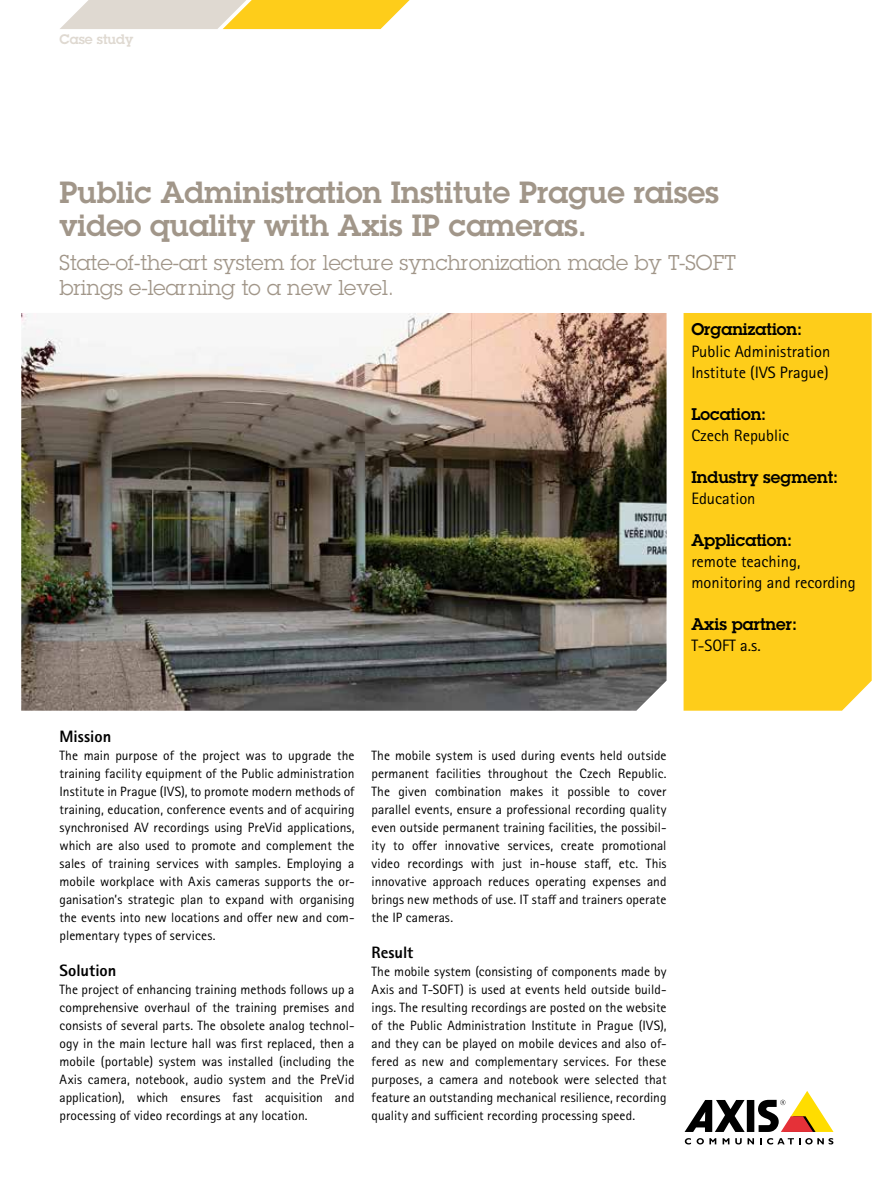
<style>
.page{position:relative;width:893px;height:1191px;background:#fff}
.page>*{position:absolute;margin:0;border:0;box-sizing:border-box;transform-origin:0 0}
.t1{font:600 30px/33px "Lubalin Graph ECG";color:#a19689}
.t2{font:21px/25.5px "Lubalin Graph ECG";color:#a19689}
.t3{font:16.5px/21px "Rotis Sans Serif Pro";color:#000}
.t4{font:600 16.5px "Lubalin Graph ECG";color:#000}
.t5{font:800 16.5px "Rotis Sans Serif Pro";color:#000}
.t6{font:16.5px "Rotis Sans Cyrillic";color:#000}
.t7{font:13.5px/18px "Rotis Sans Serif Pro";letter-spacing:.005em;color:#000;text-align:justify}
.t8{font:600 13.5px "Lubalin Graph ECG";color:#dfd9d1}
</style>
<div class="page">
<div style="left:747px;top:1100px;width:7px;height:32px;background:#000"></div>
<svg style="left:685px;top:1100px;width:60px;height:32px"></svg>
<svg style="left:758px;top:1091px;width:75px;height:41px"></svg>
<svg style="left:685px;top:1138px;width:6px;height:6px"></svg>
<svg style="left:697px;top:1138px;width:19px;height:6px"></svg>
<svg style="left:723px;top:1138px;width:6px;height:6px"></svg>
<svg style="left:735px;top:1138px;width:19px;height:6px"></svg>
<svg style="left:760px;top:1138px;width:73px;height:6px"></svg>
<div style="left:684px;top:313px;width:188px;height:397px;background:#fecd1a"></div>
<svg style="left:60px;top:0;width:350px;height:29px;background:#f0d782"></svg>
<img style="left:21px;top:313px;width:645px;height:397px">
<p class="t8" style="left:60px;top:30px;width:75px">Case study</p>
<h1 class="t1" style="left:60px;top:176px;width:661px">Public Administration Institute Prague raises video quality with Axis IP cameras.</h1>
<h2 class="t2" style="left:60px;top:249px;width:678px">State-of-the-art system for lecture synchronization made by T-SOFT brings e-learning to a new level.</h2>
<p class="t4" style="left:691px;top:319px;width:112px">Organization:</p>
<p class="t3" style="left:691px;top:340px;width:141px">Public Administration<br>Institute (IVS Prague)</p>
<p class="t4" style="left:691px;top:403px;width:76px">Location:</p>
<p class="t3" style="left:691px;top:424px;width:99px">Czech Republic</p>
<p class="t4" style="left:691px;top:466px;width:148px">Industry segment:</p>
<p class="t6" style="left:691px;top:488px;width:66px">Education</p>
<p class="t4" style="left:691px;top:529px;width:102px">Application:</p>
<p class="t3" style="left:691px;top:550px;width:166px">remote teaching, monitoring and recording</p>
<p class="t4" style="left:691px;top:613px;width:107px">Axis partner:</p>
<p class="t3" style="left:691px;top:634px;width:71px">T-SOFT a.s.</p>
<p class="t5" style="left:60px;top:725px;width:53px">Mission</p>
<p class="t7" style="left:60px;top:746px;width:297px">The main purpose of the project was to upgrade the training facility equipment of the Public administration Institute in Prague (IVS), to promote modern methods of training, education, conference events and of acquiring synchronised AV recordings using PreVid applications, which are also used to promote and complement the sales of training services with samples. Employing a mobile workplace with Axis cameras supports the or&shy;ganisation’s strategic plan to expand with organising the events into new locations and offer new and com&shy;plementary types of services.</p>
<p class="t5" style="left:60px;top:959px;width:58px">Solution</p>
<p class="t7" style="left:60px;top:980px;width:297px">The project of enhancing training methods follows up a comprehensive overhaul of the training premises and consists of several parts. The obsolete analog technol&shy;ogy in the main lecture hall was first replaced, then a mobile (portable) system was installed (including the Axis camera, notebook, audio system and the PreVid application), which ensures fast acquisition and processing of video recordings at any location.</p>
<p class="t7" style="left:372px;top:746px;width:297px">The mobile system is used during events held outside permanent facilities throughout the Czech Republic.<br>The given combination makes it possible to cover parallel events, ensure a professional recording quality even outside permanent training facilities, the possibil&shy;ity to offer innovative services, create promotional video recordings with just in-house staff, etc. This innovative approach reduces operating expenses and brings new methods of use. IT staff and trainers operate the IP cameras.</p>
<p class="t5" style="left:372px;top:941px;width:43px">Result</p>
<p class="t7" style="left:372px;top:962px;width:297px">The mobile system (consisting of components made by Axis and T-SOFT) is used at events held outside build&shy;ings. The resulting recordings are posted on the website of the Public Administration Institute in Prague (IVS), and they can be played on mobile devices and also of&shy;fered as new and complementary services. For these purposes, a camera and notebook were selected that feature an outstanding mechanical resilience, recording quality and sufficient recording processing speed.</p>
</div>
